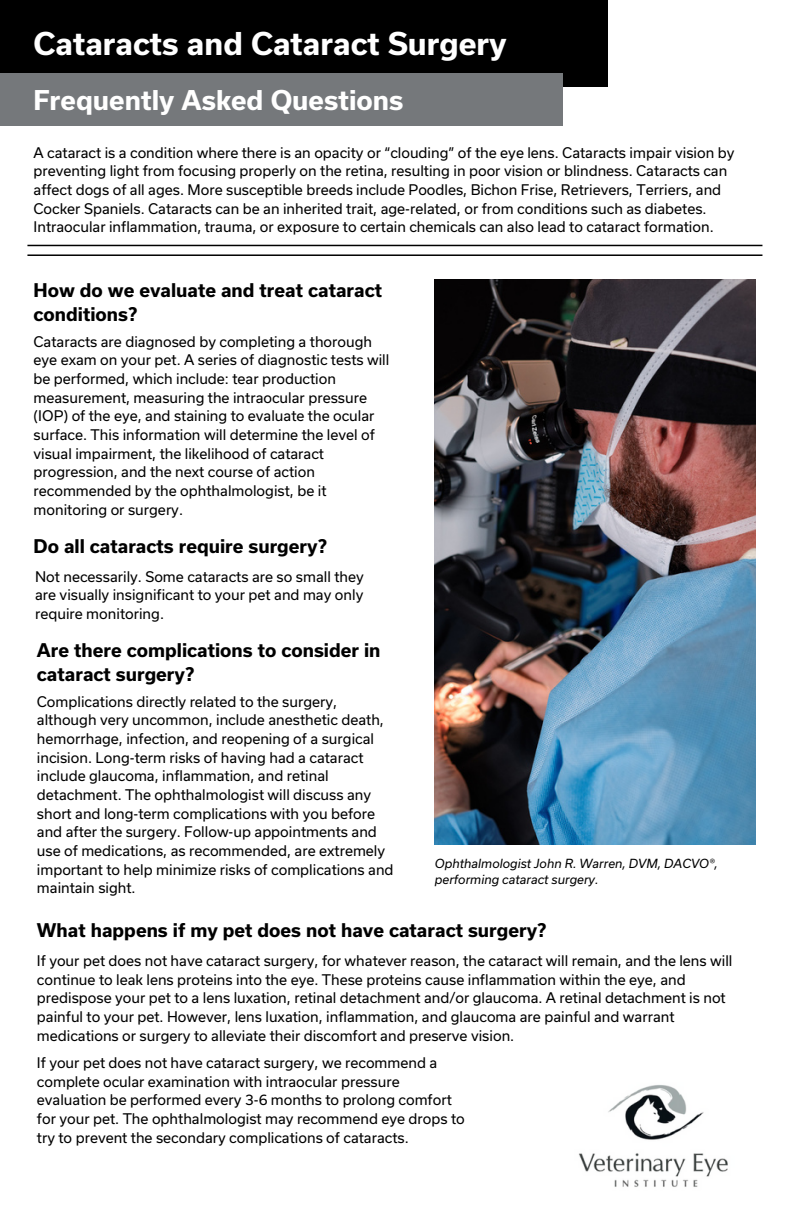
<style>
.page{position:relative;width:792px;height:1224px;background:#fff}
.page>*{position:absolute;margin:0;border:0;box-sizing:border-box;transform-origin:0 0}
.t1{font:700 30px "Usual";color:#fff}
.t2{font:700 26px "Usual";color:#fff}
.t3{font:700 18px/24px "Usual";color:#000}
.t4{font:14px/18.6px "Usual";color:#000}
.t5{font:italic 12px/16px "Usual";color:#000}
</style>
<div class="page">
<div style="left:0;top:0;width:607px;height:87px;background:#000"></div>
<div style="left:0;top:73px;width:562px;height:52px;background:#75787b"></div>
<hr style="left:27px;top:245px;width:735px;height:1px;background:#000">
<hr style="left:27px;top:254px;width:735px;height:2px;background:#000">
<img style="left:579px;top:1085px;width:149px;height:102px">
<img style="left:435px;top:279px;width:321px;height:566px">
<p class="t1" style="left:34px;top:22px;width:475px">Cataracts and Cataract Surgery</p>
<p class="t2" style="left:34px;top:81px;width:371px">Frequently Asked Questions</p>
<p class="t4" style="left:34px;top:143px;width:702px">A cataract is a condition where there is an opacity or “clouding” of the eye lens. Cataracts impair vision by preventing light from focusing properly on the retina, resulting in poor vision or blindness. Cataracts can affect dogs of all ages. More susceptible breeds include Poodles, Bichon Frise, Retrievers, Terriers, and Cocker Spaniels. Cataracts can be an inherited trait, age-related, or from conditions such as diabetes.<br>Intraocular inflammation, trauma, or exposure to certain chemicals can also lead to cataract formation.</p>
<p class="t3" style="left:34px;top:278px;width:350px">How do we evaluate and treat cataract conditions?</p>
<p class="t4" style="left:34px;top:332px;width:357px">Cataracts are diagnosed by completing a thorough eye exam on your pet. A series of diagnostic tests will be performed, which include: tear production measurement, measuring the intraocular pressure (IOP) of the eye, and staining to evaluate the ocular surface. This information will determine the level of visual impairment, the likelihood of cataract progression, and the next course of action recommended by the ophthalmologist, be it monitoring or surgery.</p>
<p class="t3" style="left:34px;top:534px;width:295px">Do all cataracts require surgery?</p>
<p class="t4" style="left:35px;top:567px;width:330px;text-align:justify">Not necessarily. Some cataracts are so small they are visually insignificant to your pet and may only require monitoring.</p>
<p class="t3" style="left:37px;top:637px;width:345px">Are there complications to consider in cataract surgery?</p>
<p class="t4" style="left:37px;top:692px;width:358px">Complications directly related to the surgery, although very uncommon, include anesthetic death, hemorrhage, infection, and reopening of a surgical incision. Long-term risks of having had a cataract include glaucoma, inflammation, and retinal detachment. The ophthalmologist will discuss any short and long-term complications with you before and after the surgery. Follow-up appointments and use of medications, as recommended, are extremely important to help minimize risks of complications and maintain sight.</p>
<p class="t5" style="left:435px;top:855px;width:285px">Ophthalmologist John R. Warren, DVM, DACVO®, performing cataract surgery.</p>
<p class="t3" style="left:37px;top:917px;width:511px">What happens if my pet does not have cataract surgery?</p>
<p class="t4" style="left:37px;top:951px;width:697px">If your pet does not have cataract surgery, for whatever reason, the cataract will remain, and the lens will continue to leak lens proteins into the eye. These proteins cause inflammation within the eye, and predispose your pet to a lens luxation, retinal detachment and/or glaucoma. A retinal detachment is not painful to your pet. However, lens luxation, inflammation, and glaucoma are painful and warrant medications or surgery to alleviate their discomfort and preserve vision.</p>
<p class="t4" style="left:37px;top:1053px;width:429px">If your pet does not have cataract surgery, we recommend a complete ocular examination with intraocular pressure evaluation be performed every 3-6 months to prolong comfort for your pet. The ophthalmologist may recommend eye drops to try to prevent the secondary complications of cataracts.</p>
</div>
